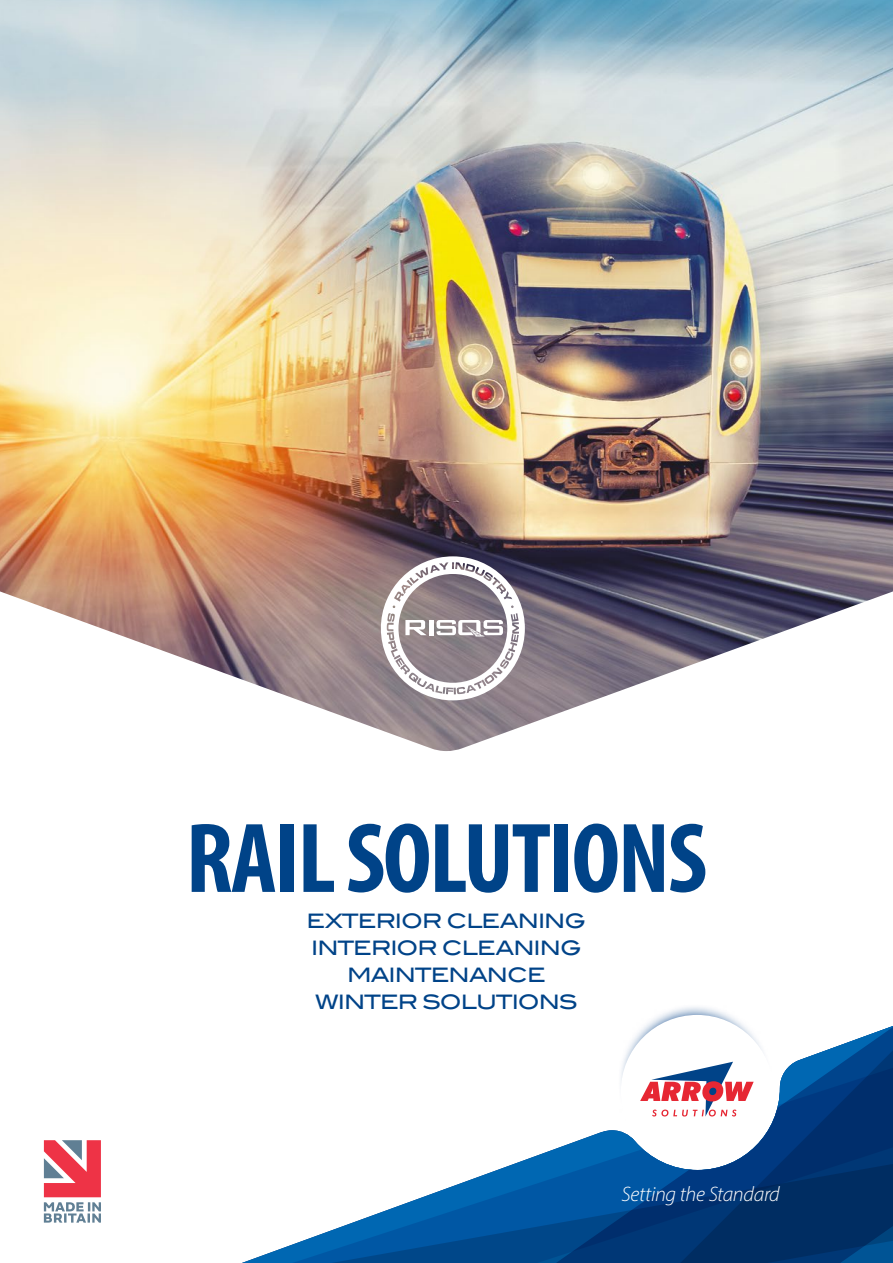
<style>
.page{position:relative;width:893px;height:1263px;background:#fff}
.page>*{position:absolute;margin:0;border:0;box-sizing:border-box;transform-origin:0 0}
.t1{font:700 condensed 100.2px "Myriad Pro";letter-spacing:-.02em;color:#004388}
.t2{font:italic 300 21px "Myriad Pro";letter-spacing:-.015em;color:#fff}
.t3{font:500 19.95px/27px "Blair ITC";letter-spacing:-.05em;color:#004388;text-align:center}
</style>
<div class="page">
<img style="left:0;top:0;width:893px;height:751px">
<svg style="left:381px;top:556px;width:144px;height:144px"></svg>
<svg style="left:795px;top:1026px;width:98px;height:36px"></svg>
<svg style="left:242px;top:1062px;width:651px;height:201px"></svg>
<svg style="left:618px;top:1007px;width:153px;height:115px"></svg>
<svg style="left:630px;top:1016px;width:129px;height:106px"></svg>
<svg style="left:44px;top:1140px;width:57px;height:82px"></svg>
<h1 class="t1" style="left:186px;top:796px;width:523px">RAIL SOLUTIONS</h1>
<p class="t3" style="left:307px;top:907px;width:281px">EXTERIOR CLEANING<br>INTERIOR CLEANING<br>MAINTENANCE<br>WINTER SOLUTIONS</p>
<p class="t2" style="left:621px;top:1181px;width:160px">Setting the Standard</p>
</div>
